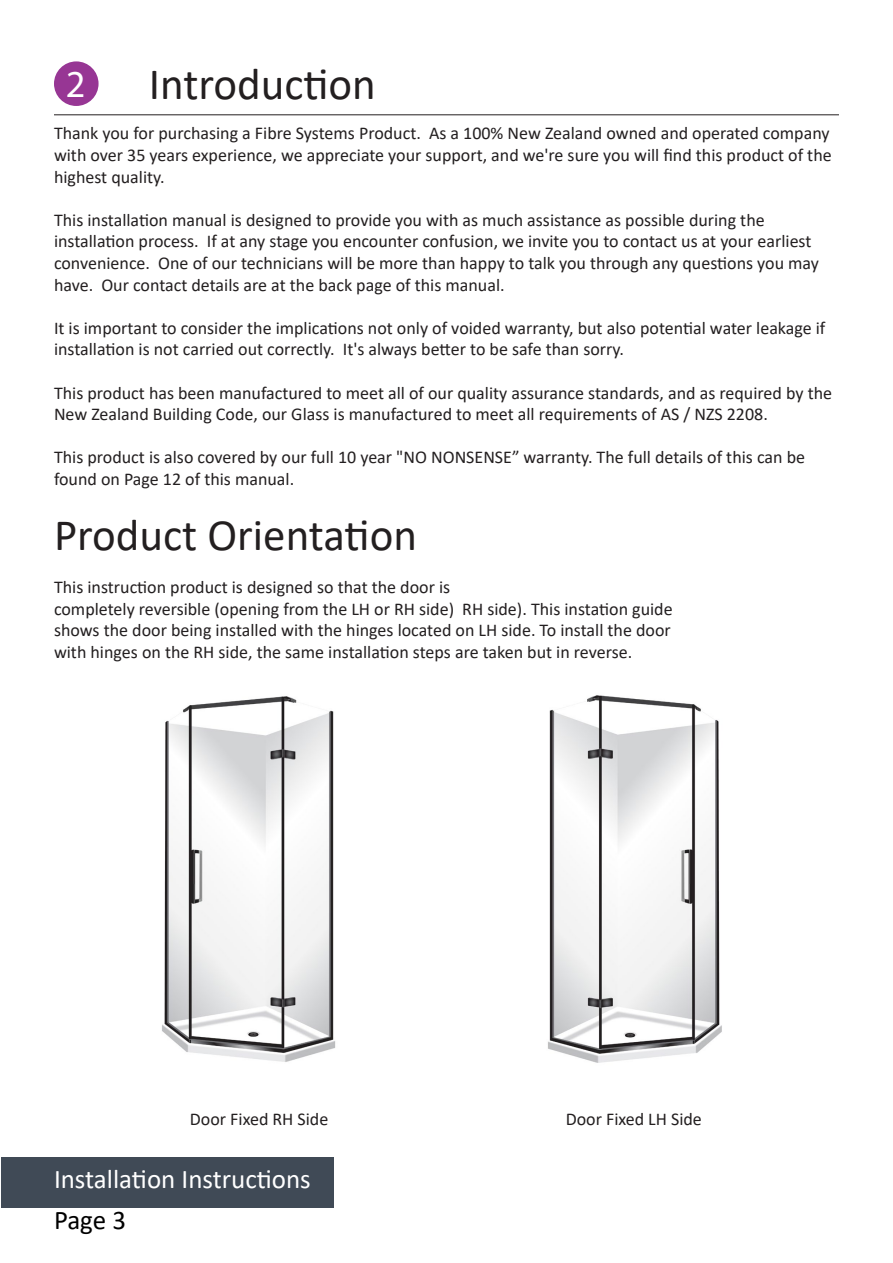
<style>
.page{position:relative;width:893px;height:1263px;background:#fff}
.page>*{position:absolute;margin:0;border:0;box-sizing:border-box;transform-origin:0 0}
.t1{font:45px "Calibri";color:#231f20}
.t2{font:38.25px "Myriad Pro";color:#fff}
.t3{font:27px "Calibri";color:#fff}
.t4{font:27px "Calibri";color:#000}
.t5{font:18px/21.6px "Calibri";color:#231f20}
</style>
<div class="page">
<hr style="left:54px;top:114px;width:785px;height:1px;background:#231f20">
<div style="left:1px;top:1157px;width:333px;height:51px;background:#404a56"></div>
<div style="left:55px;top:62px;width:43px;height:43px;background:#973694;border-radius:50%"></div>
<div style="left:54px;top:61px;width:45px;height:45px;border:2px solid #973694;border-radius:50%"></div>
<img style="left:162px;top:696px;width:174px;height:366px">
<img style="left:548px;top:695px;width:174px;height:368px">
<p class="t1" style="left:149px;top:53px;width:229px">Introduction</p>
<p class="t2" style="left:66px;top:60px;width:21px">2</p>
<p class="t5" style="left:54px;top:122px;width:779px;text-align:justify">Thank you for purchasing a Fibre Systems Product. As a 100% New Zealand owned and operated company with over 35 years experience, we appreciate your support, and we're sure you will find this product of the highest quality.</p>
<p class="t5" style="left:54px;top:209px;width:759px">This installation manual is designed to provide you with as much assistance as possible during the installation process. If at any stage you encounter confusion, we invite you to contact us at your earliest</p>
<p class="t5" style="left:54px;top:252px;width:767px">convenience. One of our technicians will be more than happy to talk you through any questions you may have. Our contact details are at the back page of this manual.</p>
<p class="t5" style="left:54px;top:317px;width:773px">It is important to consider the implications not only of voided warranty, but also potential water leakage if installation is not carried out correctly. It's always better to be safe than sorry.</p>
<p class="t5" style="left:54px;top:381px;width:780px">This product has been manufactured to meet all of our quality assurance standards, and as required by the<br>New Zealand Building Code, our Glass is manufactured to meet all requirements of AS / NZS 2208.</p>
<p class="t5" style="left:54px;top:446px;width:753px">This product is also covered by our full 10 year "NO NONSENSE” warranty. The full details of this can be found on Page 12 of this manual.</p>
<p class="t1" style="left:54px;top:503px;width:364px">Product Orientation</p>
<p class="t5" style="left:54px;top:576px;width:398px">This instruction product is designed so that the door is</p>
<p class="t5" style="left:54px;top:597px;width:620px;text-align:justify">completely reversible (opening from the LH or RH side) RH side). This instation guide shows the door being installed with the hinges located on LH side. To install the door with hinges on the RH side, the same installation steps are taken but in reverse.</p>
<p class="t5" style="left:190px;top:1108px;width:140px">Door Fixed RH Side</p>
<p class="t5" style="left:566px;top:1108px;width:138px">Door Fixed LH Side</p>
<p class="t3" style="left:54px;top:1160px;width:258px">Installation Instructions</p>
<p class="t4" style="left:54px;top:1201px;width:74px">Page 3</p>
</div>
